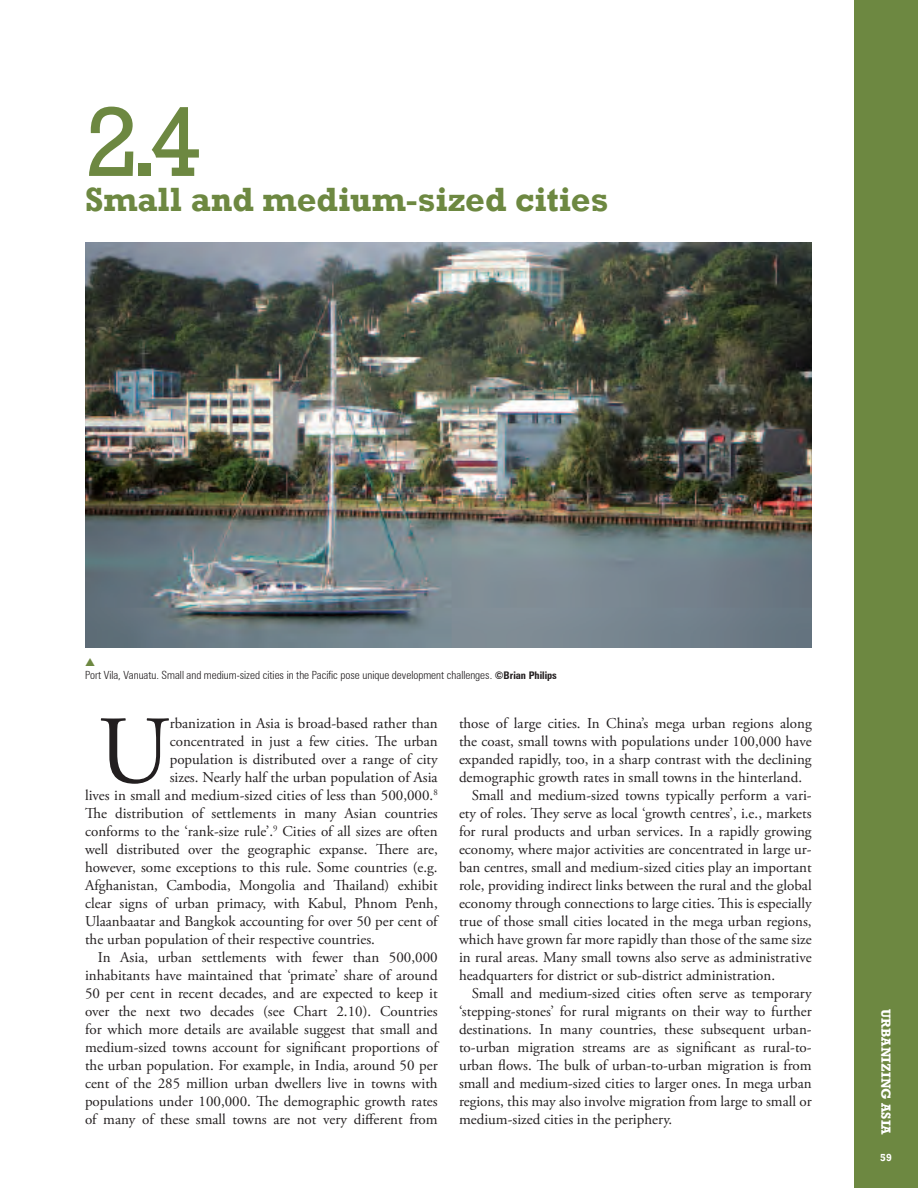
<style>
.page{position:relative;width:918px;height:1188px;background:#fff}
.page>*{position:absolute;margin:0;border:0;box-sizing:border-box;transform-origin:0 0}
.t1{font:100.5px "Rockwell";color:#6d8841}
.t2{font:96.45px "Adobe Garamond Pro";color:#231f20}
.t3{font:700 34.5px "Rockwell";color:#6d8841}
.t4{font:15px "Adobe Garamond Pro";color:#231f20}
.t5{font:700 13.5px "Rockwell";color:#fff}
.t6{font:300 condensed 11.25px "Zurich BT";color:#231f20}
.t7{font:700 10.5px "Rockwell";color:#fff}
.s1{font-weight:700;font-size:10.5px}
</style>
<div class="page">
<div style="left:854px;top:0;width:64px;height:1188px;background:#6d8841"></div>
<img style="left:85px;top:243px;width:727px;height:404px">
<h1 class="t1" style="left:85px;top:84px;width:120px">2.4</h1>
<h3 class="t3" style="left:85px;top:178px;width:525px">Small and medium-sized cities</h3>
<p class="t6" style="left:85px;top:668px;width:473px">Port Vila, Vanuatu. Small and medium-sized cities in the Pacific pose unique development challenges. <span class="s1">©Brian Philips</span></p>
<h2 class="t2" style="left:98px;top:694px;width:73px">U</h2>
<p class="t4" style="left:170px;top:714px;width:270px">rbanization in Asia is broad-based rather than</p>
<p class="t4" style="left:459px;top:714px;width:354px">those of large cities. In China’s mega urban regions along</p>
<p class="t4" style="left:459px;top:732px;width:354px">the coast, small towns with populations under 100,000 have</p>
<p class="t4" style="left:459px;top:750px;width:354px">expanded rapidly, too, in a sharp contrast with the declining</p>
<p class="t4" style="left:459px;top:768px;width:345px">demographic growth rates in small towns in the hinterland.</p>
<p class="t4" style="left:472px;top:786px;width:341px">Small and medium-sized towns typically perform a vari-</p>
<p class="t4" style="left:459px;top:804px;width:354px">ety of roles. They serve as local ‘growth centres’, i.e., markets</p>
<p class="t4" style="left:459px;top:822px;width:354px">for rural products and urban services. In a rapidly growing</p>
<p class="t4" style="left:459px;top:840px;width:354px">economy, where major activities are concentrated in large ur-</p>
<p class="t4" style="left:459px;top:858px;width:354px">ban centres, small and medium-sized cities play an important</p>
<p class="t4" style="left:459px;top:876px;width:354px">role, providing indirect links between the rural and the global</p>
<p class="t4" style="left:459px;top:894px;width:354px">economy through connections to large cities. This is especially</p>
<p class="t4" style="left:459px;top:912px;width:354px">true of those small cities located in the mega urban regions,</p>
<p class="t4" style="left:459px;top:930px;width:354px">which have grown far more rapidly than those of the same size</p>
<p class="t4" style="left:459px;top:948px;width:354px">in rural areas. Many small towns also serve as administrative</p>
<p class="t4" style="left:459px;top:966px;width:318px">headquarters for district or sub-district administration.</p>
<p class="t4" style="left:472px;top:984px;width:341px">Small and medium-sized cities often serve as temporary</p>
<p class="t4" style="left:459px;top:1002px;width:354px">‘stepping-stones’ for rural migrants on their way to further</p>
<p class="t4" style="left:459px;top:1020px;width:354px">destinations. In many countries, these subsequent urban-</p>
<p class="t4" style="left:459px;top:1038px;width:354px">to-urban migration streams are as significant as rural-to-</p>
<p class="t4" style="left:459px;top:1056px;width:354px">urban flows. The bulk of urban-to-urban migration is from</p>
<p class="t4" style="left:459px;top:1074px;width:354px">small and medium-sized cities to larger ones. In mega urban</p>
<p class="t4" style="left:459px;top:1092px;width:354px">regions, this may also involve migration from large to small or</p>
<p class="t4" style="left:459px;top:1110px;width:215px">medium-sized cities in the periphery.</p>
<p class="t4" style="left:170px;top:732px;width:270px">concentrated in just a few cities. The urban</p>
<p class="t4" style="left:170px;top:750px;width:269px">population is distributed over a range of city</p>
<p class="t4" style="left:170px;top:768px;width:269px">sizes. Nearly half the urban population of Asia</p>
<p class="t4" style="left:85px;top:786px;width:354px">lives in small and medium-sized cities of less than 500,000.<sup>8</sup></p>
<p class="t4" style="left:85px;top:804px;width:354px">The distribution of settlements in many Asian countries</p>
<p class="t4" style="left:85px;top:822px;width:354px">conforms to the ‘rank-size rule’.<sup>9</sup> Cities of all sizes are often</p>
<p class="t4" style="left:85px;top:840px;width:354px">well distributed over the geographic expanse. There are,</p>
<p class="t4" style="left:85px;top:858px;width:354px">however, some exceptions to this rule. Some countries (e.g.</p>
<p class="t4" style="left:85px;top:876px;width:354px">Afghanistan, Cambodia, Mongolia and Thailand) exhibit</p>
<p class="t4" style="left:85px;top:894px;width:354px">clear signs of urban primacy, with Kabul, Phnom Penh,</p>
<p class="t4" style="left:85px;top:912px;width:354px">Ulaanbaatar and Bangkok accounting for over 50 per cent of</p>
<p class="t4" style="left:85px;top:930px;width:291px">the urban population of their respective countries.</p>
<p class="t4" style="left:98px;top:948px;width:341px">In Asia, urban settlements with fewer than 500,000</p>
<p class="t4" style="left:85px;top:966px;width:354px">inhabitants have maintained that ‘primate’ share of around</p>
<p class="t4" style="left:85px;top:984px;width:354px">50 per cent in recent decades, and are expected to keep it</p>
<p class="t4" style="left:85px;top:1002px;width:354px">over the next two decades (see Chart 2.10). Countries</p>
<p class="t4" style="left:85px;top:1020px;width:354px">for which more details are available suggest that small and</p>
<p class="t4" style="left:85px;top:1038px;width:354px">medium-sized towns account for significant proportions of</p>
<p class="t4" style="left:85px;top:1056px;width:354px">the urban population. For example, in India, around 50 per</p>
<p class="t4" style="left:85px;top:1074px;width:354px">cent of the 285 million urban dwellers live in towns with</p>
<p class="t4" style="left:85px;top:1092px;width:354px">populations under 100,000. The demographic growth rates</p>
<p class="t4" style="left:85px;top:1110px;width:354px">of many of these small towns are not very different from</p>
<p class="t5" style="left:894px;top:1009px;width:127px;rotate:90deg">Urbanizing Asia</p>
<p class="t7" style="left:880px;top:1151px;width:13px">59</p>
</div>
